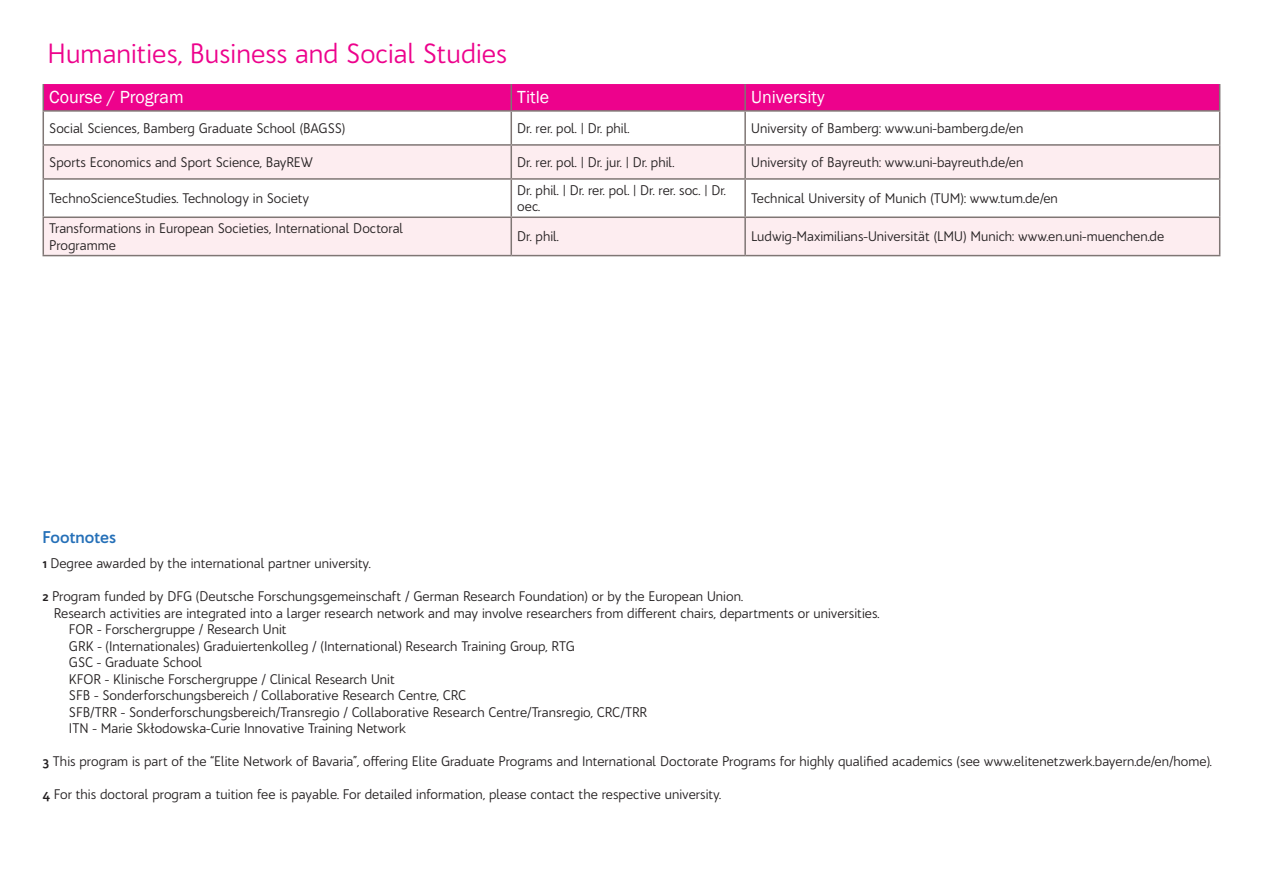
<style>
.page{position:relative;width:1263px;height:893px;background:#fff}
.page>*{position:absolute;margin:0;border:0;box-sizing:border-box;transform-origin:0 0}
.Überschrift_2_Engine{font:27px "Bw Quinta Pro";color:#ed028c}
.t1{font:18px "Franklin Gothic";color:#fff}
.Überschrift{font:700 16.5px "Bw Quinta Pro";color:#2570b8}
.t2{font:13.5px/16.5px "Bw Quinta Pro";color:#231f20}
.s1{font-weight:700}
</style>
<div class="page">
<svg style="left:44px;top:146px;width:1175px;height:109px;fill:#fdedf0"></svg>
<hr style="left:510px;top:112px;width:2px;height:32px;background:#7f7674">
<hr style="left:744px;top:112px;width:2px;height:32px;background:#7f7674">
<hr style="left:1219px;top:112px;width:1px;height:32px;background:#7f7674">
<hr style="left:43px;top:144px;width:468px;height:2px;background:#7f7674">
<hr style="left:511px;top:144px;width:234px;height:2px;background:#7f7674">
<hr style="left:510px;top:146px;width:2px;height:32px;background:#7f7674">
<hr style="left:745px;top:144px;width:475px;height:2px;background:#7f7674">
<hr style="left:744px;top:146px;width:2px;height:32px;background:#7f7674">
<hr style="left:1219px;top:146px;width:1px;height:32px;background:#7f7674">
<hr style="left:43px;top:178px;width:468px;height:2px;background:#7f7674">
<hr style="left:511px;top:178px;width:234px;height:2px;background:#7f7674">
<hr style="left:510px;top:180px;width:2px;height:37px;background:#7f7674">
<hr style="left:745px;top:178px;width:475px;height:2px;background:#7f7674">
<hr style="left:744px;top:180px;width:2px;height:37px;background:#7f7674">
<hr style="left:1219px;top:180px;width:1px;height:37px;background:#7f7674">
<hr style="left:43px;top:217px;width:468px;height:1px;background:#7f7674">
<hr style="left:511px;top:217px;width:234px;height:1px;background:#7f7674">
<hr style="left:510px;top:218px;width:2px;height:37px;background:#7f7674">
<hr style="left:745px;top:217px;width:475px;height:1px;background:#7f7674">
<hr style="left:744px;top:218px;width:2px;height:37px;background:#7f7674">
<hr style="left:1219px;top:218px;width:1px;height:37px;background:#7f7674">
<div style="left:43px;top:84px;width:1177px;height:26px;background:#ed028c"></div>
<hr style="left:43px;top:110px;width:468px;height:2px;background:#7f7674">
<hr style="left:511px;top:110px;width:234px;height:2px;background:#7f7674">
<hr style="left:745px;top:110px;width:475px;height:2px;background:#7f7674">
<hr style="left:43px;top:112px;width:1px;height:32px;background:#7f7674">
<hr style="left:43px;top:146px;width:1px;height:32px;background:#7f7674">
<hr style="left:43px;top:180px;width:1px;height:37px;background:#7f7674">
<hr style="left:43px;top:218px;width:1px;height:37px;background:#7f7674">
<hr style="left:43px;top:255px;width:468px;height:1px;background:#7f7674">
<hr style="left:511px;top:255px;width:234px;height:1px;background:#7f7674">
<hr style="left:745px;top:255px;width:475px;height:1px;background:#7f7674">
<h2 class="Überschrift_2_Engine" style="left:48px;top:36px;width:461px">Humanities, Business and Social Studies</h2>
<p class="t1" style="left:49px;top:85px;width:136px">Course / Program</p>
<p class="t1" style="left:517px;top:85px;width:33px">Title</p>
<p class="t1" style="left:751px;top:85px;width:75px">University</p>
<p class="t2" style="left:49px;top:120px;width:298px">Social Sciences, Bamberg Graduate School (BAGSS)</p>
<p class="t2" style="left:517px;top:120px;width:114px">Dr. rer. pol. | Dr. phil.</p>
<p class="t2" style="left:751px;top:120px;width:274px">University of Bamberg: www.uni-bamberg.de/en</p>
<p class="t2" style="left:49px;top:154px;width:265px">Sports Economics and Sport Science, BayREW</p>
<p class="t2" style="left:517px;top:154px;width:159px">Dr. rer. pol. | Dr. jur. | Dr. phil.</p>
<p class="t2" style="left:751px;top:154px;width:274px">University of Bayreuth: www.uni-bayreuth.de/en</p>
<p class="t2" style="left:49px;top:190px;width:261px">TechnoScienceStudies. Technology in Society</p>
<p class="t2" style="left:517px;top:182px;width:210px">Dr. phil. | Dr. rer. pol. | Dr. rer. soc. | Dr. oec.</p>
<p class="t2" style="left:751px;top:190px;width:308px">Technical University of Munich (TUM): www.tum.de/en</p>
<p class="t2" style="left:49px;top:220px;width:356px">Transformations in European Societies, International Doctoral</p>
<p class="t2" style="left:49px;top:236px;width:68px">Programme</p>
<p class="t2" style="left:517px;top:228px;width:43px">Dr. phil.</p>
<p class="t2" style="left:751px;top:228px;width:415px">Ludwig-Maximilians-Universität (LMU) Munich: www.en.uni-muenchen.de</p>
<h1 class="Überschrift" style="left:43px;top:527px;width:75px">Footnotes</h1>
<p class="t2" style="left:43px;top:555px;width:330px"><span class="s1">1</span> Degree awarded by the international partner university.</p>
<p class="t2" style="left:54px;top:588px;width:827px;text-indent:-11px"><span class="s1">2</span> Program funded by DFG (Deutsche Forschungsgemeinschaft / German Research Foundation) or by the European Union.<br>Research activities are integrated into a larger research network and may involve researchers from different chairs, departments or universities.</p>
<p class="t2" style="left:69px;top:621px;width:219px">FOR - Forschergruppe / Research Unit</p>
<p class="t2" style="left:69px;top:638px;width:507px">GRK - (Internationales) Graduiertenkolleg / (International) Research Training Group, RTG</p>
<p class="t2" style="left:69px;top:654px;width:135px">GSC - Graduate School</p>
<p class="t2" style="left:69px;top:671px;width:327px">KFOR - Klinische Forschergruppe / Clinical Research Unit</p>
<p class="t2" style="left:69px;top:687px;width:399px">SFB - Sonderforschungsbereich / Collaborative Research Centre, CRC</p>
<p class="t2" style="left:69px;top:704px;width:580px">SFB/TRR - Sonderforschungsbereich/Transregio / Collaborative Research Centre/Transregio, CRC/TRR</p>
<p class="t2" style="left:69px;top:720px;width:339px">ITN - Marie Skłodowska-Curie Innovative Training Network</p>
<p class="t2" style="left:43px;top:753px;width:1171px"><span class="s1">3</span> This program is part of the “Elite Network of Bavaria”, offering Elite Graduate Programs and International Doctorate Programs for highly qualified academics (see www.elitenetzwerk.bayern.de/en/home).</p>
<p class="t2" style="left:43px;top:786px;width:680px"><span class="s1">4</span> For this doctoral program a tuition fee is payable. For detailed information, please contact the respective university.</p>
</div>
